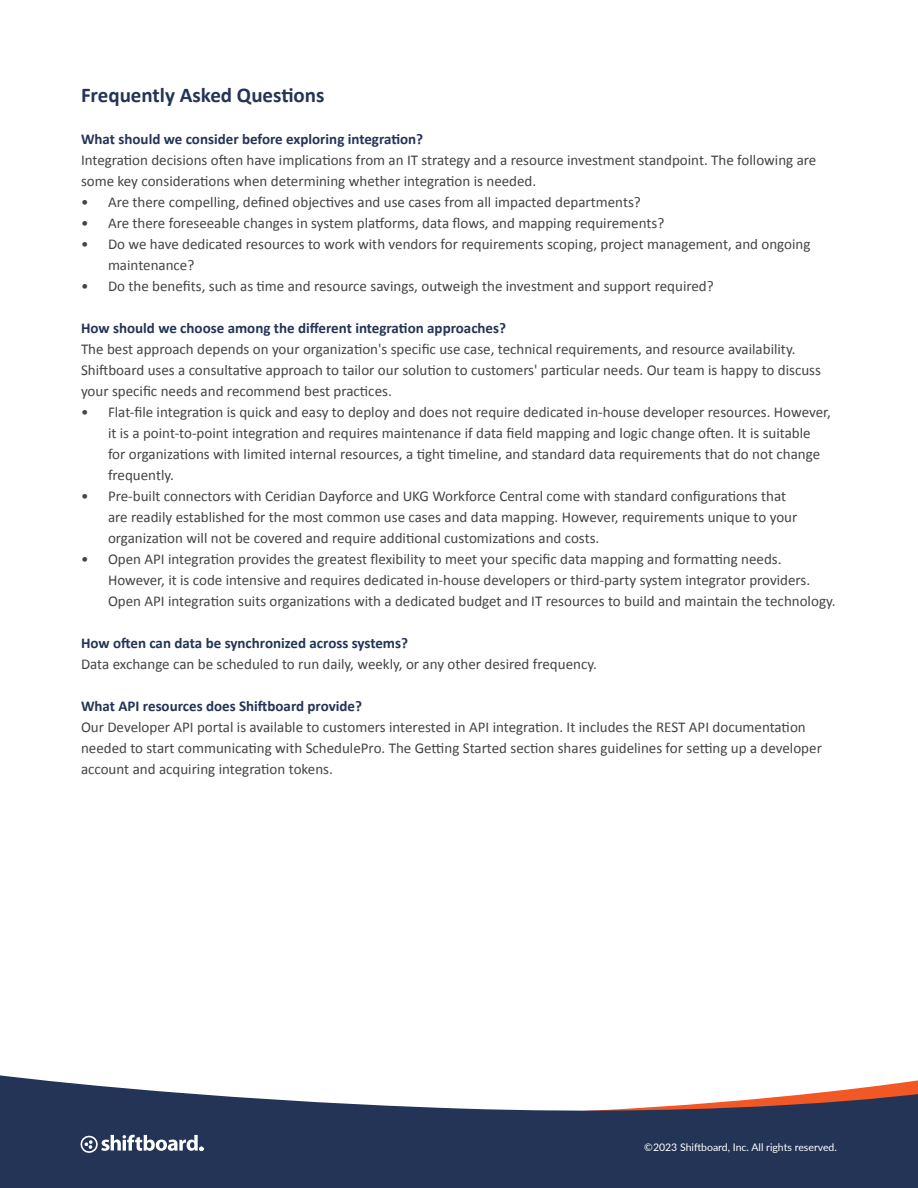
<style>
.page{position:relative;width:918px;height:1188px;background:#fff}
.page>*{position:absolute;margin:0;border:0;box-sizing:border-box;transform-origin:0 0}
.t1{font:700 21px "Calibri";color:#233456}
.t2{font:15px/21px "Calibri";color:#444}
.t3{font:700 15px "Calibri";color:#243457}
.t4{font:10.5px "Lato";color:#fff}
.t5{font:700 4.8px "Lato";color:#fff}
</style>
<div class="page">
<svg style="left:0;top:1075px;width:918px;height:113px;fill:#233456"></svg>
<svg style="left:79px;top:1135px;width:119px;height:19px"></svg>
<h1 class="t1" style="left:81px;top:80px;width:245px">Frequently Asked Questions</h1>
<p class="t3" style="left:81px;top:128px;width:344px">What should we consider before exploring integration?</p>
<p class="t2" style="left:81px;top:149px;width:737px">Integration decisions often have implications from an IT strategy and a resource investment standpoint. The following are some key considerations when determining whether integration is needed.</p>
<p class="t2" style="left:81px;top:191px;width:561px">• Are there compelling, defined objectives and use cases from all impacted departments?</p>
<p class="t2" style="left:81px;top:212px;width:585px">• Are there foreseeable changes in system platforms, data flows, and mapping requirements?</p>
<p class="t2" style="left:108px;top:233px;width:704px;text-indent:-27px">• Do we have dedicated resources to work with vendors for requirements scoping, project management, and ongoing maintenance?</p>
<p class="t2" style="left:81px;top:275px;width:634px">• Do the benefits, such as time and resource savings, outweigh the investment and support required?</p>
<p class="t3" style="left:81px;top:317px;width:427px">How should we choose among the different integration approaches?</p>
<p class="t2" style="left:81px;top:338px;width:741px">The best approach depends on your organization's specific use case, technical requirements, and resource availability.<br>Shiftboard uses a consultative approach to tailor our solution to customers' particular needs. Our team is happy to discuss your specific needs and recommend best practices.</p>
<p class="t2" style="left:108px;top:401px;width:724px;text-indent:-27px">• Flat-file integration is quick and easy to deploy and does not require dedicated in-house developer resources. However, it is a point-to-point integration and requires maintenance if data field mapping and logic change often. It is suitable for organizations with limited internal resources, a tight timeline, and standard data requirements that do not change frequently.</p>
<p class="t2" style="left:108px;top:485px;width:691px;text-indent:-27px">• Pre-built connectors with Ceridian Dayforce and UKG Workforce Central come with standard configurations that are readily established for the most common use cases and data mapping. However, requirements unique to your organization will not be covered and require additional customizations and costs.</p>
<p class="t2" style="left:108px;top:548px;width:729px;text-indent:-27px">• Open API integration provides the greatest flexibility to meet your specific data mapping and formatting needs.<br>However, it is code intensive and requires dedicated in-house developers or third-party system integrator providers.<br>Open API integration suits organizations with a dedicated budget and IT resources to build and maintain the technology.</p>
<p class="t3" style="left:81px;top:632px;width:329px">How often can data be synchronized across systems?</p>
<p class="t2" style="left:81px;top:653px;width:517px">Data exchange can be scheduled to run daily, weekly, or any other desired frequency.</p>
<p class="t3" style="left:81px;top:695px;width:283px">What API resources does Shiftboard provide?</p>
<p class="t2" style="left:81px;top:716px;width:742px">Our Developer API portal is available to customers interested in API integration. It includes the REST API documentation needed to start communicating with SchedulePro. The Getting Started section shares guidelines for setting up a developer account and acquiring integration tokens.</p>
<p class="t5" style="left:199px;top:1145px;width:5px">®</p>
<p class="t4" style="left:644px;top:1139px;width:194px">©2023 Shiftboard, Inc. All rights reserved.</p>
</div>
